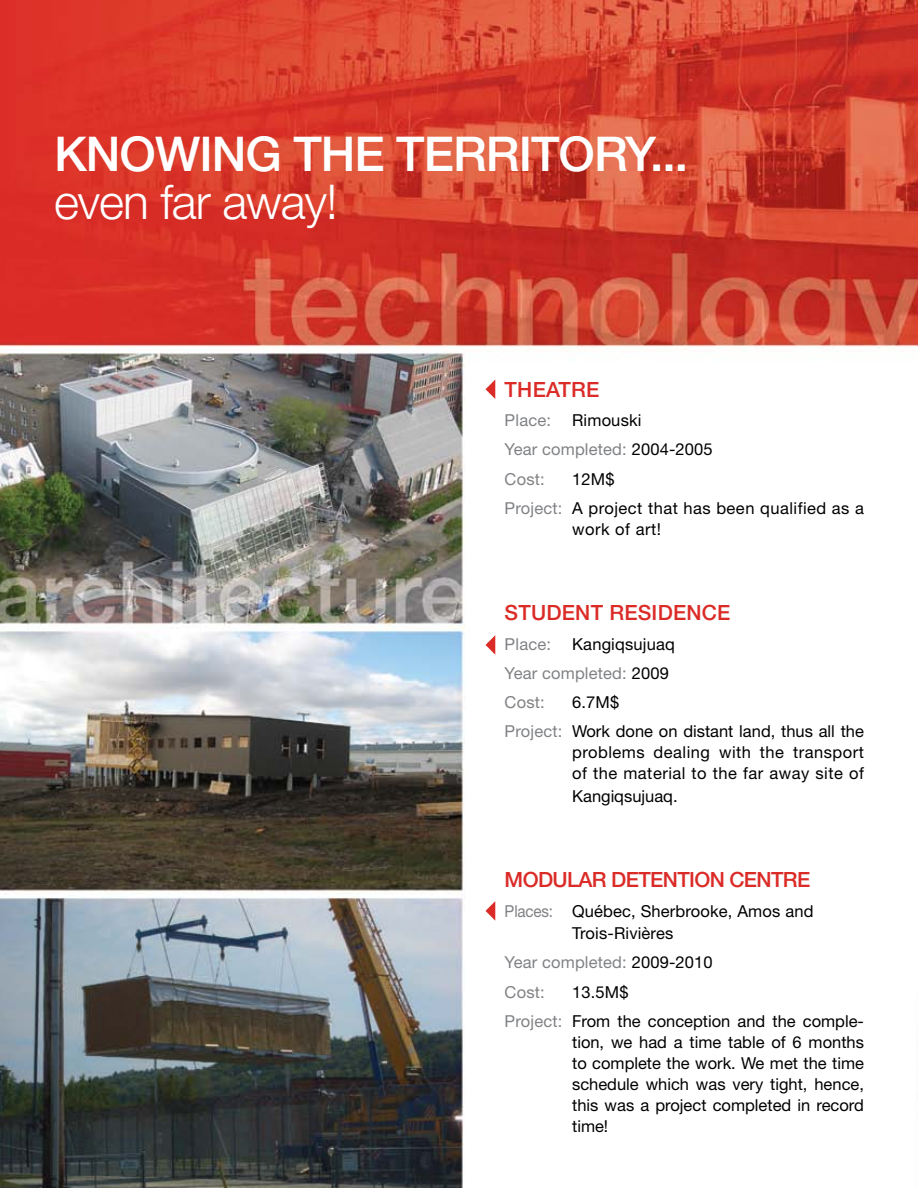
<style>
.page{position:relative;width:918px;height:1188px;background:#fff}
.page>*{position:absolute;margin:0;border:0;box-sizing:border-box;transform-origin:0 0}
.t1{font:500 48px "Helvetica Neue";letter-spacing:-.02em;color:#fff}
.t2{font:300 48px "Helvetica Neue";letter-spacing:-.02em;color:#fff}
.t3{font:500 21px "Helvetica Neue";letter-spacing:.01em;color:#db2b27}
.t4{font:500 21px "Helvetica Neue";letter-spacing:-.03em;color:#db2b27}
.t5{font:16.5px/21px "Helvetica Neue";color:#000}
.t6{font:16.5px/29.2px "Helvetica Neue";letter-spacing:.01em;color:#808285}
.t7{font:16.5px/29.2px "Helvetica Neue";letter-spacing:.03em;color:#000}
.s1{color:#000}
.s2{color:#808285}
</style>
<div class="page">
<img style="left:0;top:0;width:918px;height:1188px">
<svg style="left:486px;top:380px;width:9px;height:19px"></svg>
<svg style="left:486px;top:635px;width:9px;height:20px"></svg>
<svg style="left:486px;top:901px;width:9px;height:20px"></svg>
<h1 class="t1" style="left:54px;top:125px;width:636px">KNOWING TH E TERRITORY...</h1>
<h1 class="t2" style="left:54px;top:172px;width:285px">even far away!</h1>
<p class="t3" style="left:505px;top:377px;width:96px">TH EATRE</p>
<p class="t6" style="left:505px;top:405px;width:48px">Place:</p>
<p class="t6" style="left:505px;top:405px;width:210px;text-indent:68px"><span class="s1">Rimouski<br></span>Year completed: <span class="s1">2004-2005<br></span>Cost:</p>
<p class="t7" style="left:505px;top:464px;width:361px;text-indent:68px">12M$<br><span class="s2">Project:</span> A project that has been qualified as a</p>
<p class="t5" style="left:572px;top:518px;width:90px">work of art!</p>
<p class="t3" style="left:505px;top:600px;width:227px">STUDENT RESIDENCE</p>
<p class="t6" style="left:505px;top:629px;width:48px">Place:</p>
<p class="t6" style="left:505px;top:629px;width:172px;text-indent:68px"><span class="s1">Kangiqsujuaq<br></span>Year completed: <span class="s1">2009<br></span>Cost:</p>
<p class="t5" style="left:505px;top:687px;width:361px;line-height:29.2px;text-indent:68px">6.7M$<br><span class="s2">Project:</span> Work done on distant land, thus all the</p>
<p class="t7" style="left:572px;top:742px;width:293px;line-height:21px">problems dealing with the transport of the material to the far away site of</p>
<p class="t5" style="left:572px;top:785px;width:107px">Kangiqsujuaq.</p>
<p class="t4" style="left:505px;top:867px;width:307px">MODULAR DETENTION CENTRE</p>
<p class="t5" style="left:572px;top:899px;width:243px;line-height:22.5px;text-indent:-68px"><span class="s2">Places:</span> Québec, Sherbrooke, Amos and<br>Trois-Rivières</p>
<p class="t6" style="left:505px;top:948px;width:210px">Year completed: <span class="s1">2009-2010<br></span>Cost:</p>
<p class="t5" style="left:505px;top:977px;width:361px;line-height:29.2px;text-indent:68px">13.5M$<br><span class="s2">Project:</span> From the conception and the comple-</p>
<p class="t5" style="left:572px;top:1031px;width:293px;text-align:justify">tion, we had a time table of 6 months to complete the work. We met the time schedule which was very tight, hence, this was a project completed in record time!</p>
</div>
